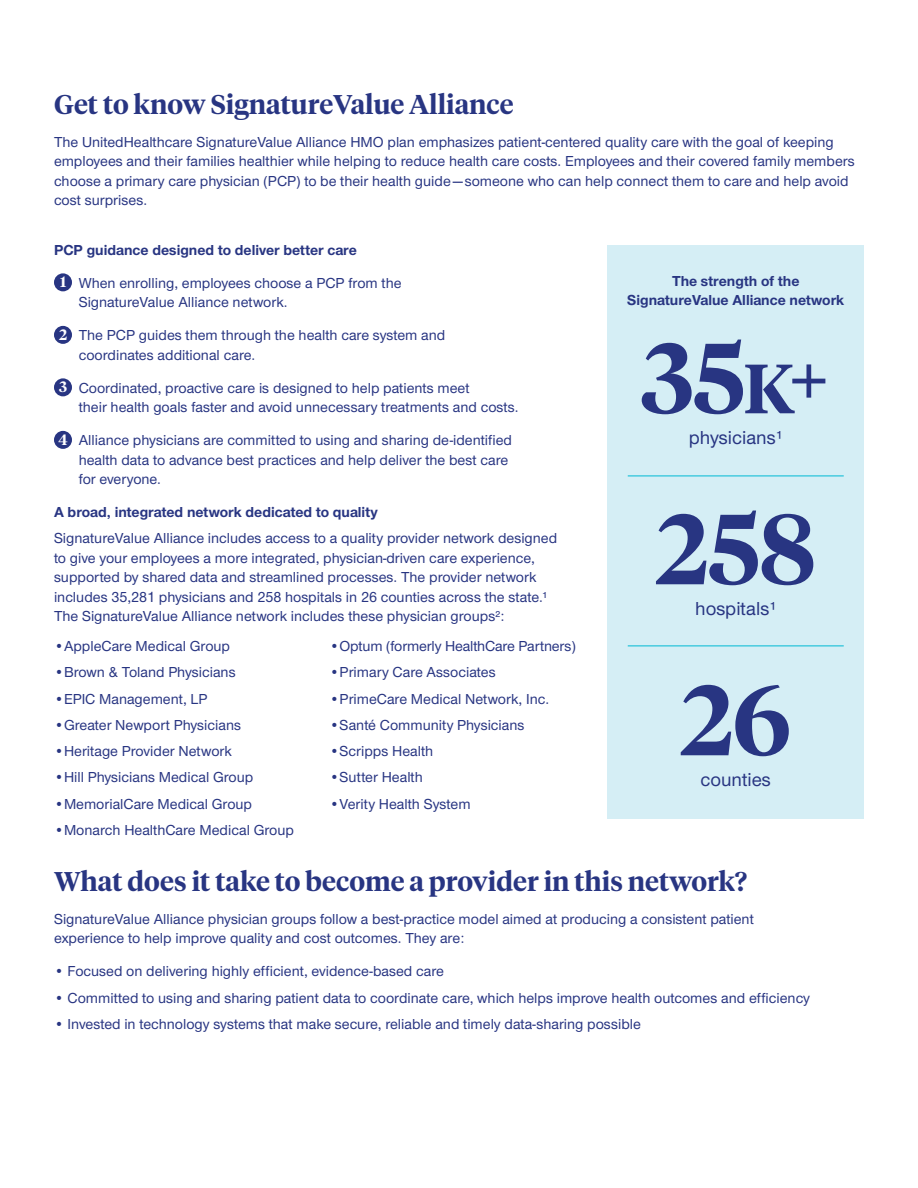
<style>
.page{position:relative;width:918px;height:1188px;background:#fff}
.page>*{position:absolute;margin:0;border:0;box-sizing:border-box;transform-origin:0 0}
.t1{font:600 99px "UHC Serif Headline";color:#283582}
.t2{font:600 99px "UHC Serif Headline";color:#283582}
.t3{font:600 27px "UHC Serif Headline";color:#283582}
.t4{font:500 19.5px "UHC Sans";color:#283582}
.t5{font:500 15px/19.5px "UHC Sans";color:#283582}
.t6{font:700 15px/19.5px "UHC Sans";color:#283582;text-align:center}
.s1{font-family:"UHC Serif Headline";font-weight:600;color:#fff}
.s2{font-size:69.3px}
.s3{font-size:75px}
</style>
<div class="page">
<div style="left:54px;top:273px;width:18px;height:18px;background:#283582;border-radius:50%"></div>
<div style="left:54px;top:326px;width:18px;height:18px;background:#283582;border-radius:50%"></div>
<div style="left:54px;top:378px;width:18px;height:18px;background:#283582;border-radius:50%"></div>
<div style="left:54px;top:431px;width:18px;height:18px;background:#283582;border-radius:50%"></div>
<div style="left:608px;top:245px;width:256px;height:574px;background:#d5eef5"></div>
<hr style="left:628px;top:476px;width:216px;height:1px;background:#00b9d4">
<hr style="left:628px;top:646px;width:216px;height:1px;background:#00b9d4">
<h2 class="t3" style="left:54px;top:85px;width:461px">Get to know SignatureValue Alliance</h2>
<p class="t5" style="left:54px;top:131px;width:802px">The UnitedHealthcare SignatureValue Alliance HMO plan emphasizes patient-centered quality care with the goal of keeping employees and their families healthier while helping to reduce health care costs. Employees and their covered family members choose a primary care physician (PCP) to be their health guide—someone who can help connect them to care and help avoid cost surprises.</p>
<p class="t6" style="left:54px;top:239px;width:304px">PCP guidance designed to deliver better care</p>
<p class="t5" style="left:79px;top:272px;width:324px;text-indent:-19px"><span class="s1">1</span> When enrolling, employees choose a PCP from the<br>SignatureValue Alliance network.</p>
<p class="t5" style="left:79px;top:325px;width:368px;text-indent:-20px"><span class="s1">2</span> The PCP guides them through the health care system and coordinates additional care.</p>
<p class="t5" style="left:79px;top:377px;width:441px;text-indent:-20px"><span class="s1">3</span> Coordinated, proactive care is designed to help patients meet<br>their health goals faster and avoid unnecessary treatments and costs.</p>
<p class="t5" style="left:79px;top:430px;width:435px;text-indent:-20px"><span class="s1">4</span> Alliance physicians are committed to using and sharing de-identified health data to advance best practices and help deliver the best care for everyone.</p>
<p class="t6" style="left:54px;top:502px;width:325px">A broad, integrated network dedicated to quality</p>
<p class="t5" style="left:54px;top:528px;width:505px">SignatureValue Alliance includes access to a quality provider network designed to give your employees a more integrated, physician-driven care experience, supported by shared data and streamlined processes. The provider network includes 35,281 physicians and 258 hospitals in 26 counties across the state.¹<br>The SignatureValue Alliance network includes these physician groups²:</p>
<p class="t5" style="left:54px;top:636px;width:178px">•AppleCare Medical Group</p>
<p class="t5" style="left:54px;top:662px;width:183px">•Brown &amp; Toland Physicians</p>
<p class="t5" style="left:54px;top:688px;width:155px">•EPIC Management, LP</p>
<p class="t5" style="left:54px;top:715px;width:189px">•Greater Newport Physicians</p>
<p class="t5" style="left:54px;top:741px;width:179px">•Heritage Provider Network</p>
<p class="t5" style="left:54px;top:767px;width:201px">•Hill Physicians Medical Group</p>
<p class="t5" style="left:54px;top:793px;width:200px">•MemorialCare Medical Group</p>
<p class="t5" style="left:54px;top:820px;width:242px">•Monarch HealthCare Medical Group</p>
<p class="t6" style="left:627px;top:271px;width:219px">The strength of the<br>SignatureValue Alliance network</p>
<h1 class="t2" style="left:641px;top:310px;width:191px">35<span class="s2">k</span><span class="s3">+</span></h1>
<h3 class="t4" style="left:689px;top:425px;width:95px">physicians¹</h3>
<h1 class="t1" style="left:655px;top:481px;width:162px">258</h1>
<h3 class="t4" style="left:695px;top:596px;width:83px">hospitals¹</h3>
<p class="t5" style="left:330px;top:636px;width:248px">•Optum (formerly HealthCare Partners)</p>
<p class="t5" style="left:330px;top:662px;width:168px">•Primary Care Associates</p>
<p class="t5" style="left:330px;top:688px;width:221px">•PrimeCare Medical Network, Inc.</p>
<p class="t5" style="left:330px;top:715px;width:196px">•Santé Community Physicians</p>
<p class="t5" style="left:330px;top:741px;width:105px">•Scripps Health</p>
<p class="t5" style="left:330px;top:767px;width:95px">•Sutter Health</p>
<p class="t5" style="left:330px;top:793px;width:143px">•Verity Health System</p>
<h1 class="t1" style="left:680px;top:652px;width:113px">26</h1>
<h3 class="t4" style="left:700px;top:767px;width:72px">counties</h3>
<h2 class="t3" style="left:54px;top:863px;width:695px">What does it take to become a provider in this network?</h2>
<p class="t5" style="left:54px;top:908px;width:701px">SignatureValue Alliance physician groups follow a best-practice model aimed at producing a consistent patient experience to help improve quality and cost outcomes. They are:</p>
<p class="t5" style="left:54px;top:961px;width:391px">• Focused on delivering highly efficient, evidence-based care</p>
<p class="t5" style="left:54px;top:987px;width:757px">• Committed to using and sharing patient data to coordinate care, which helps improve health outcomes and efficiency</p>
<p class="t5" style="left:54px;top:1013px;width:588px">• Invested in technology systems that make secure, reliable and timely data-sharing possible</p>
</div>
